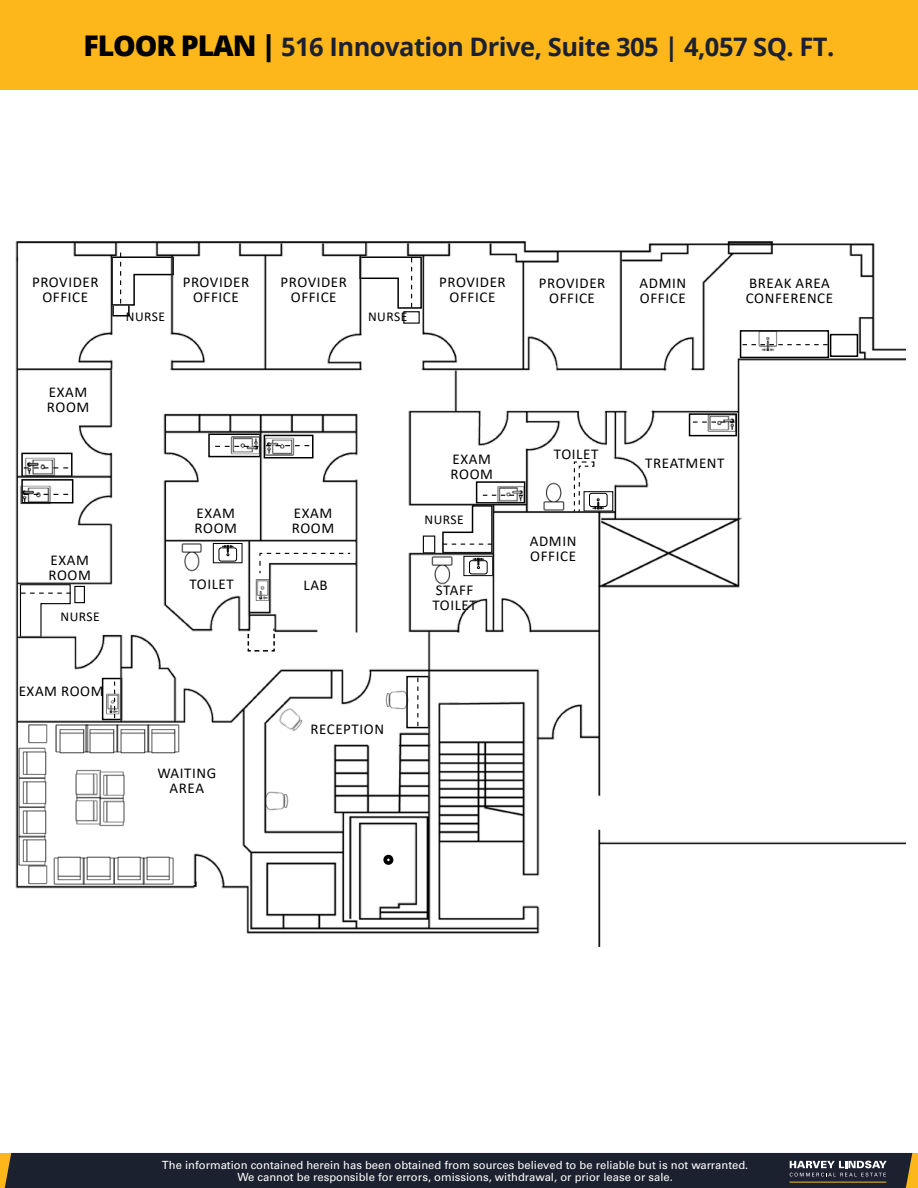
<style>
.page{position:relative;width:918px;height:1188px;background:#fff}
.page>*{position:absolute;margin:0;border:0;box-sizing:border-box;transform-origin:0 0}
.t1{font:700 25.5px "Open Sans";letter-spacing:-.02em;color:#1b212f}
.t2{font:15px/15px "Calibri";letter-spacing:.04em;color:#000}
.t3{font:13.5px "Calibri";letter-spacing:.04em;color:#000}
.t4{font:11.25px/12px "Univers LT Pro 55 Roman";color:#fff;text-align:center}
.s1{font-weight:800;font-size:28.5px;color:#000}
</style>
<div class="page">
<div style="left:0;top:0;width:918px;height:89px;background:#fdb71a"></div>
<div style="left:890px;top:1153px;width:28px;height:35px;background:#fdb71a"></div>
<div style="left:0;top:1153px;width:912px;height:35px;background:#1b212f"></div>
<img style="left:15px;top:242px;width:890px;height:704px">
<svg style="left:192px;top:880px;width:6px;height:8px"></svg>
<h1 class="t1" style="left:84px;top:29px;width:752px"><span class="s1">FLOOR PLAN |</span> 516 Innovation Drive, Suite 305 | 4,057 SQ. FT.</h1>
<p class="t2" style="left:32px;top:274px;width:68px;text-align:center">PROVIDER<br>OFFICE</p>
<p class="t2" style="left:183px;top:274px;width:68px;text-align:center">PROVIDER<br>OFFICE</p>
<p class="t2" style="left:280px;top:274px;width:68px;text-align:center">PROVIDER<br>OFFICE</p>
<p class="t3" style="left:126px;top:307px;width:41px">NURSE</p>
<p class="t3" style="left:368px;top:307px;width:41px">NURSE</p>
<p class="t2" style="left:439px;top:274px;width:68px;text-align:center">PROVIDER<br>OFFICE</p>
<p class="t2" style="left:539px;top:275px;width:68px;text-align:center">PROVIDER<br>OFFICE</p>
<p class="t2" style="left:640px;top:275px;width:48px">ADMIN<br>OFFICE</p>
<p class="t2" style="left:746px;top:275px;width:89px">BREAK AREA<br>CONFERENCE</p>
<p class="t2" style="left:47px;top:385px;width:44px">EXAM<br>ROOM</p>
<p class="t2" style="left:48px;top:552px;width:44px">EXAM<br>ROOM</p>
<p class="t3" style="left:60px;top:607px;width:41px">NURSE</p>
<p class="t2" style="left:19px;top:683px;width:86px">EXAM ROOM</p>
<p class="t2" style="left:195px;top:506px;width:44px">EXAM<br>ROOM</p>
<p class="t2" style="left:292px;top:506px;width:44px">EXAM<br>ROOM</p>
<p class="t2" style="left:189px;top:577px;width:46px">TOILET</p>
<p class="t2" style="left:303px;top:577px;width:26px">LAB</p>
<p class="t2" style="left:554px;top:446px;width:46px">TOILET</p>
<p class="t2" style="left:453px;top:452px;width:40px">EXAM</p>
<p class="t2" style="left:645px;top:455px;width:81px">TREATMENT</p>
<p class="t2" style="left:451px;top:467px;width:44px">ROOM</p>
<p class="t3" style="left:424px;top:510px;width:41px">NURSE</p>
<p class="t2" style="left:432px;top:583px;width:46px">STAFF<br>TOILET</p>
<p class="t2" style="left:530px;top:533px;width:48px">ADMIN<br>OFFICE</p>
<p class="t2" style="left:157px;top:765px;width:60px;text-align:center">WAITING<br>AREA</p>
<p class="t2" style="left:310px;top:721px;width:75px">RECEPTION</p>
<p class="t4" style="left:162px;top:1158px;width:588px">The information contained herein has been obtained from sources believed to be reliable but is not warranted.<br>We cannot be responsible for errors, omissions, withdrawal, or prior lease or sale.</p>
</div>
